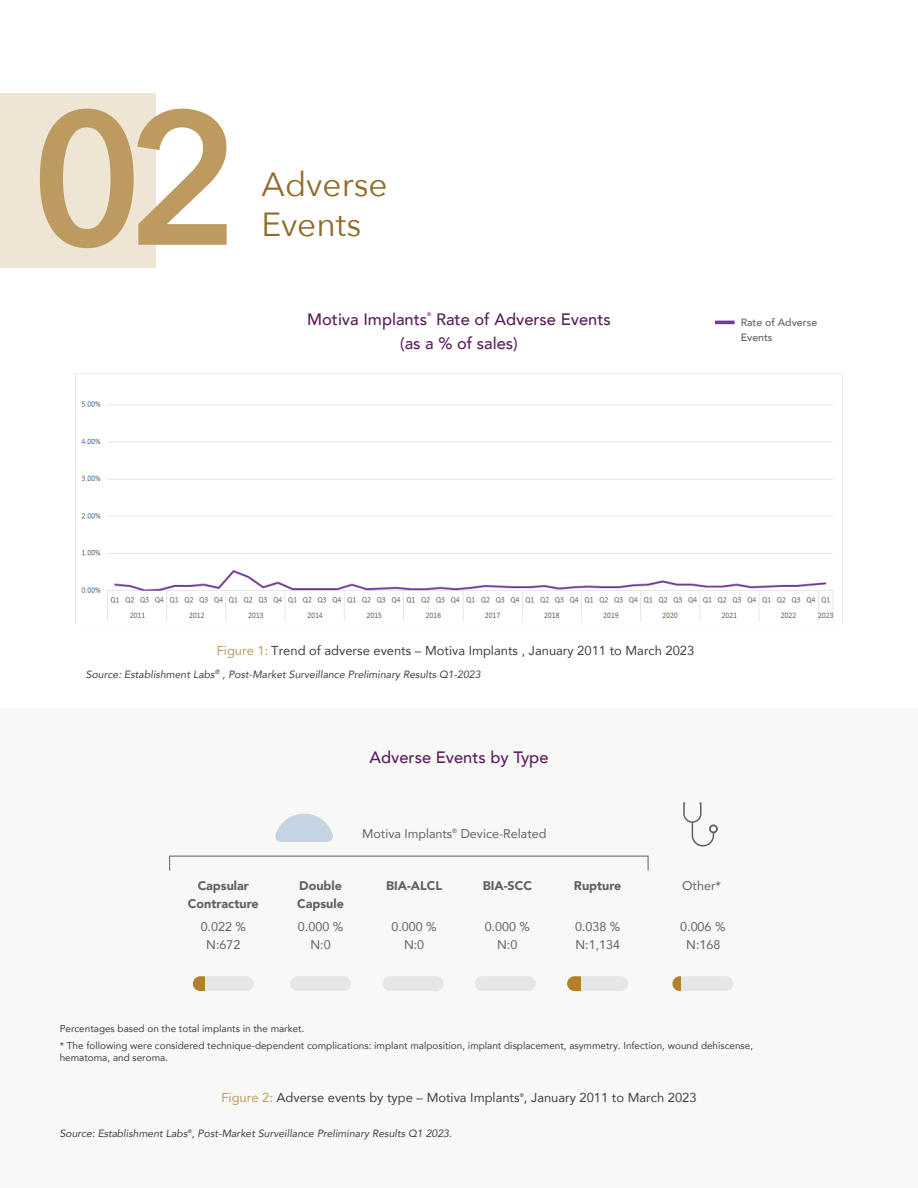
<style>
.page{position:relative;width:918px;height:1188px;background:#fff}
.page>*{position:absolute;margin:0;border:0;box-sizing:border-box;transform-origin:0 0}
.t1{font:600 187.5px "Avenir Next";color:#bd9a5f}
.t2{font:33.45px/40px "Avenir Next";color:#906a29}
.t3{font:500 16.5px/24px "Avenir";color:#5b1d5d}
.t4{font:12.9px "Avenir";color:#414042}
.t5{font:12.6px/18.3px "Avenir";color:#606161;text-align:center}
.t6{font:900 12.6px/18.3px "Avenir";color:#606161}
.t7{font:italic 10.5px "Avenir";color:#414042}
.t8{font:500 10.5px/15.1px "Avenir";color:#606161}
.t9{font:9.9px/17px "Avenir";color:#414042}
.t10{font:5.25px "Avenir";color:#414042}
.t11{font:5.25px "Avenir";color:#5b1d5d}
.s1{color:#bd9a5f}
</style>
<div class="page">
<div style="left:0;top:709px;width:918px;height:479px;background:#f8f8f7"></div>
<div style="left:0;top:93px;width:156px;height:175px;background:#eee5d5"></div>
<hr style="left:715px;top:321px;width:20px;height:3px;background:#703a95">
<svg style="left:275px;top:814px;width:58px;height:28px"></svg>
<div style="left:169px;top:856px;width:479px;height:15px;border:1px solid #606161"></div>
<svg style="left:683px;top:802px;width:35px;height:45px"></svg>
<div style="left:383px;top:976px;width:60px;height:15px;background:#e5e6e7;border-radius:7px"></div>
<div style="left:475px;top:976px;width:61px;height:15px;background:#e5e6e7;border-radius:7px"></div>
<div style="left:290px;top:976px;width:61px;height:15px;background:#e5e6e7;border-radius:7px"></div>
<div style="left:193px;top:976px;width:61px;height:15px;background:#e5e6e7;border-radius:7px"></div>
<div style="left:193px;top:976px;width:12px;height:15px;background:#b3802c"></div>
<div style="left:672px;top:976px;width:61px;height:15px;background:#e5e6e7;border-radius:7px"></div>
<svg style="left:672px;top:976px;width:8px;height:15px"></svg>
<div style="left:567px;top:976px;width:61px;height:15px;background:#e5e6e7;border-radius:7px"></div>
<div style="left:567px;top:976px;width:14px;height:15px;background:#b3802c"></div>
<img style="left:75px;top:373px;width:768px;height:251px">
<h1 class="t1" style="left:30px;top:19px;width:212px">02</h1>
<h2 class="t2" style="left:262px;top:162px;width:128px">Adverse<br>Events</h2>
<h3 class="t3" style="left:307px;top:307px;width:122px">Motiva Implants</h3>
<p class="t11" style="left:427px;top:310px;width:6px">®</p>
<h3 class="t3" style="left:400px;top:307px;width:212px;text-indent:36px">Rate of Adverse Events (as a % of sales)</h3>
<p class="t8" style="left:741px;top:314px;width:78px">Rate of Adverse<br>Events</p>
<h3 class="t4" style="left:217px;top:640px;width:479px"><span class="s1">Figure 1:</span> Trend of adverse events – Motiva Implants , January 2011 to March 2023</h3>
<p class="t7" style="left:86px;top:668px;width:396px">Source: Establishment Labs<sup>®</sup> , Post-Market Surveillance Preliminary Results Q1-2023</p>
<h3 class="t3" style="left:369px;top:745px;width:181px">Adverse Events by Type</h3>
<p class="t6" style="left:188px;top:876px;width:72px;text-align:center">Capsular<br>Contracture</p>
<p class="t5" style="left:201px;top:917px;width:47px">0.022 %<br>N:672</p>
<p class="t6" style="left:297px;top:876px;width:48px">Double<br>Capsule</p>
<p class="t5" style="left:298px;top:917px;width:47px">0.000 %<br>N:0</p>
<p class="t5" style="left:362px;top:824px;width:186px">Motiva Implants<sup>®</sup> Device-Related</p>
<p class="t6" style="left:386px;top:876px;width:58px">BIA-ALCL</p>
<p class="t5" style="left:391px;top:917px;width:47px">0.000 %<br>N:0</p>
<p class="t6" style="left:483px;top:876px;width:51px">BIA-SCC</p>
<p class="t5" style="left:485px;top:917px;width:47px">0.000 %<br>N:0</p>
<p class="t6" style="left:574px;top:876px;width:49px">Rupture</p>
<p class="t5" style="left:575px;top:917px;width:47px;text-align:left">0.038 %<br>N:1,134</p>
<p class="t5" style="left:682px;top:876px;width:40px">Other*</p>
<p class="t5" style="left:680px;top:917px;width:47px">0.006 %<br>N:168</p>
<p class="t9" style="left:60px;top:1019px;width:695px">Percentages based on the total implants in the market.<br>* The following were considered technique-dependent complications: implant malposition, implant displacement, asymmetry. Infection, wound dehiscense,</p>
<p class="t9" style="left:60px;top:1048px;width:110px">hematoma, and seroma.</p>
<h3 class="t4" style="left:221px;top:1087px;width:477px"><span class="s1">Figure 2:</span> Adverse events by type – Motiva Implants , January 2011 to March 2023</h3>
<p class="t10" style="left:520px;top:1091px;width:6px">®</p>
<p class="t7" style="left:60px;top:1127px;width:394px">Source: Establishment Labs<sup>®</sup>, Post-Market Surveillance Preliminary Results Q1 2023.</p>
</div>
